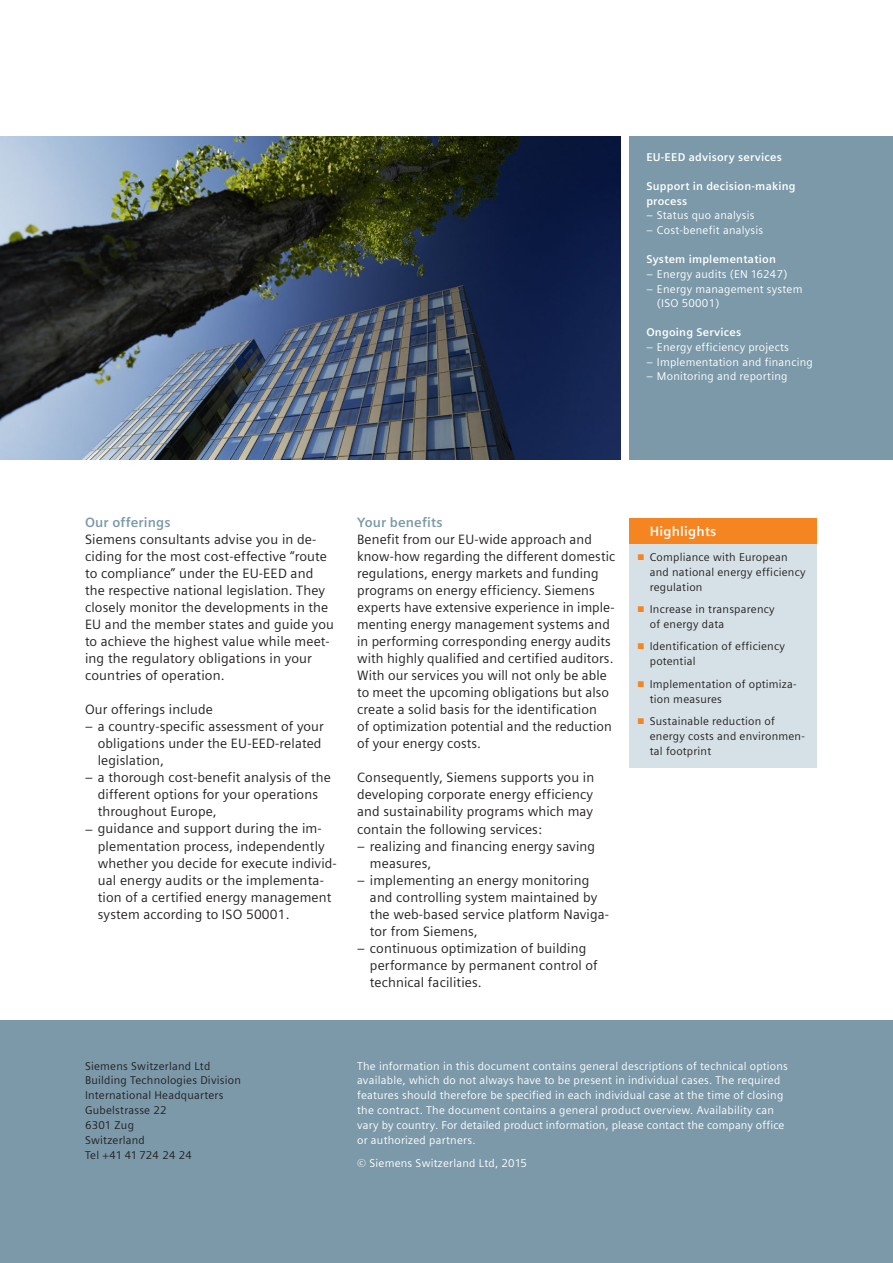
<style>
.page{position:relative;width:893px;height:1263px;background:#fff}
.page>*{position:absolute;margin:0;border:0;box-sizing:border-box;transform-origin:0 0}
.t1{font:13.5px/17px "Siemens Sans";letter-spacing:.01em;color:#231f20}
.t2{font:700 13.5px "Siemens Sans";letter-spacing:.01em;color:#7b99a9}
.t3{font:700 13.5px "Siemens Sans";letter-spacing:.015em;color:#fff}
.t4{font:11.25px/14.9px "Siemens Sans";letter-spacing:.02em;color:#fff}
.t5{font:11.25px/14.9px "Siemens Sans";letter-spacing:.02em;color:#231f20}
.t6{font:700 11.25px/14.7px "Siemens Sans";letter-spacing:.02em;color:#fff}
.s1{color:#f58520}
</style>
<div class="page">
<img style="left:0;top:136px;width:621px;height:323px">
<div style="left:629px;top:518px;width:187px;height:26px;background:#f58520"></div>
<div style="left:629px;top:544px;width:187px;height:223px;background:#d6e1e7"></div>
<div style="left:629px;top:136px;width:264px;height:323px;background:#7b99a9"></div>
<div style="left:0;top:1020px;width:893px;height:243px;background:#7b99a9"></div>
<p class="t6" style="left:646px;top:150px;width:137px">EU-EED advisory services</p>
<p class="t6" style="left:646px;top:179px;width:151px">Support in decision-making process</p>
<p class="t4" style="left:646px;top:208px;width:110px">– Status quo analysis</p>
<p class="t4" style="left:646px;top:223px;width:118px">– Cost-benefit analysis</p>
<p class="t6" style="left:646px;top:252px;width:131px">System implementation</p>
<p class="t4" style="left:646px;top:267px;width:143px">– Energy audits (EN 16247)</p>
<p class="t4" style="left:657px;top:281px;width:147px;text-indent:-11px">– Energy management system (ISO 50001)</p>
<p class="t6" style="left:646px;top:325px;width:96px">Ongoing Services</p>
<p class="t4" style="left:646px;top:340px;width:144px">– Energy efficiency projects</p>
<p class="t4" style="left:646px;top:354px;width:168px">– Implementation and financing</p>
<p class="t4" style="left:646px;top:369px;width:143px">– Monitoring and reporting</p>
<p class="t2" style="left:85px;top:515px;width:87px">Our offerings</p>
<p class="t1" style="left:85px;top:531px;width:250px">Siemens consultants advise you in de&shy;ciding for the most cost-effective “route to compliance” under the EU-EED and the respective national legislation. They closely monitor the developments in the EU and the member states and guide you to achieve the highest value while meet&shy;ing the regulatory obligations in your countries of operation.</p>
<p class="t1" style="left:85px;top:701px;width:129px">Our offerings include</p>
<p class="t1" style="left:98px;top:718px;width:228px;text-indent:-13px">– a country-specific assessment of your obligations under the EU-EED-related legislation,</p>
<p class="t1" style="left:98px;top:769px;width:235px;text-indent:-13px">– a thorough cost-benefit analysis of the different options for your operations throughout Europe,</p>
<p class="t1" style="left:98px;top:820px;width:241px;text-indent:-13px">– guidance and support during the im&shy;plementation process, independently whether you decide for execute individ&shy;ual energy audits or the implementa&shy;tion of a certified energy management system according to ISO 50001.</p>
<p class="t2" style="left:357px;top:515px;width:87px">Your benefits</p>
<p class="t1" style="left:357px;top:531px;width:260px">Benefit from our EU-wide approach and know-how regarding the different domestic regulations, energy markets and funding programs on energy efficiency. Siemens experts have extensive experience in imple&shy;menting energy management systems and in performing corresponding energy audits with highly qualified and certified auditors.<br>With our services you will not only be able to meet the upcoming obligations but also create a solid basis for the identification<br>of optimization potential and the reduction of your energy costs.</p>
<p class="t1" style="left:357px;top:769px;width:238px;text-align:justify">Consequently, Siemens supports you in developing corporate energy efficiency and sustainability programs which may contain the following services:</p>
<p class="t1" style="left:370px;top:837px;width:227px;text-indent:-13px">– realizing and financing energy saving measures,</p>
<p class="t1" style="left:370px;top:871px;width:241px;text-indent:-13px">– implementing an energy monitoring and controlling system maintained by the web-based service platform Naviga&shy;tor from Siemens,</p>
<p class="t1" style="left:370px;top:939px;width:229px;text-indent:-13px">– continuous optimization of building performance by permanent control of technical facilities.</p>
<p class="t3" style="left:650px;top:523px;width:68px">Highlights</p>
<p class="t5" style="left:650px;top:550px;width:157px;text-indent:-12px"><span class="s1">■</span> Compliance with European and national energy efficiency regulation</p>
<p class="t5" style="left:650px;top:602px;width:126px;text-indent:-12px"><span class="s1">■</span> Increase in transparency of energy data</p>
<p class="t5" style="left:650px;top:639px;width:137px;text-indent:-12px"><span class="s1">■</span> Identification of efficiency potential</p>
<p class="t5" style="left:650px;top:676px;width:148px;text-indent:-12px"><span class="s1">■</span> Implementation of optimiza&shy;tion measures</p>
<p class="t5" style="left:650px;top:714px;width:157px;text-indent:-12px"><span class="s1">■</span> Sustainable reduction of energy costs and environmen&shy;tal footprint</p>
<p class="t5" style="left:85px;top:1058px;width:157px">Siemens Switzerland Ltd<br>Building Technologies Division<br>International Headquarters<br>Gubelstrasse 22<br>6301 Zug<br>Switzerland<br>Tel +41 41 724 24 24</p>
<p class="t4" style="left:357px;top:1058px;width:432px">The information in this document contains general descriptions of technical options available, which do not always have to be present in individual cases. The required features should therefore be specified in each individual case at the time of closing the contract. The document contains a general product overview. Availability can vary by country. For detailed product information, please contact the company office or authorized partners.</p>
<p class="t4" style="left:357px;top:1156px;width:171px">© Siemens Switzerland Ltd, 2015</p>
</div>
